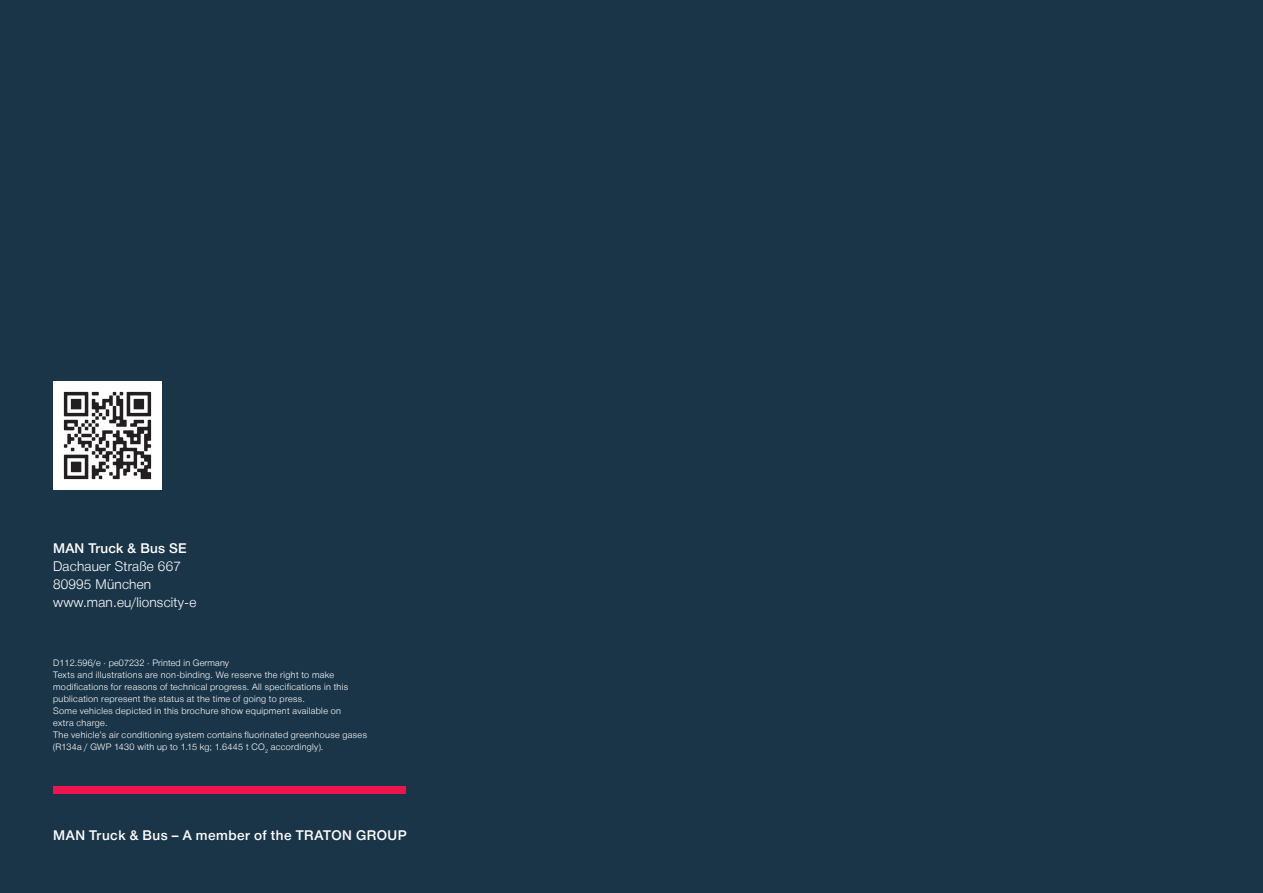
<style>
.page{position:relative;width:1263px;height:893px;background:#1a3548}
.page>*{position:absolute;margin:0;border:0;box-sizing:border-box;transform-origin:0 0}
.t1{font:300 13.5px/18px "Man Global";letter-spacing:.015em;color:#fff}
.t2{font:500 13.5px "Man Global";letter-spacing:.035em;color:#fff}
.t3{font:500 13.5px "Man Global";letter-spacing:.015em;color:#fff}
.t4{font:300 9px/12px "Man Global";letter-spacing:.035em;color:#fff}
</style>
<div class="page">
<div style="left:53px;top:786px;width:353px;height:8px;background:#ed1450"></div>
<img style="left:53px;top:381px;width:108px;height:108px">
<h1 class="t3" style="left:53px;top:539px;width:135px">MAN Truck &amp; Bus SE</h1>
<h1 class="t1" style="left:53px;top:556px;width:145px">Dachauer Straße 667<br>80995 München www.man.eu/lionscity-e</h1>
<p class="t4" style="left:53px;top:656px;width:315px">D112.596/e · pe07232 · Printed in Germany<br>Texts and illustrations are non-binding. We reserve the right to make modifications for reasons of technical progress. All specifications in this publication represent the status at the time of going to press.<br>Some vehicles depicted in this brochure show equipment available on<br>extra charge.<br>The vehicle’s air conditioning system contains fluorinated greenhouse gases (R134a / GWP 1430 with up to 1.15 kg; 1.6445 t CO<sub>2</sub> accordingly).</p>
<h1 class="t2" style="left:53px;top:827px;width:355px">MAN Truck &amp; Bus – A member of the TRATON GROUP</h1>
</div>
